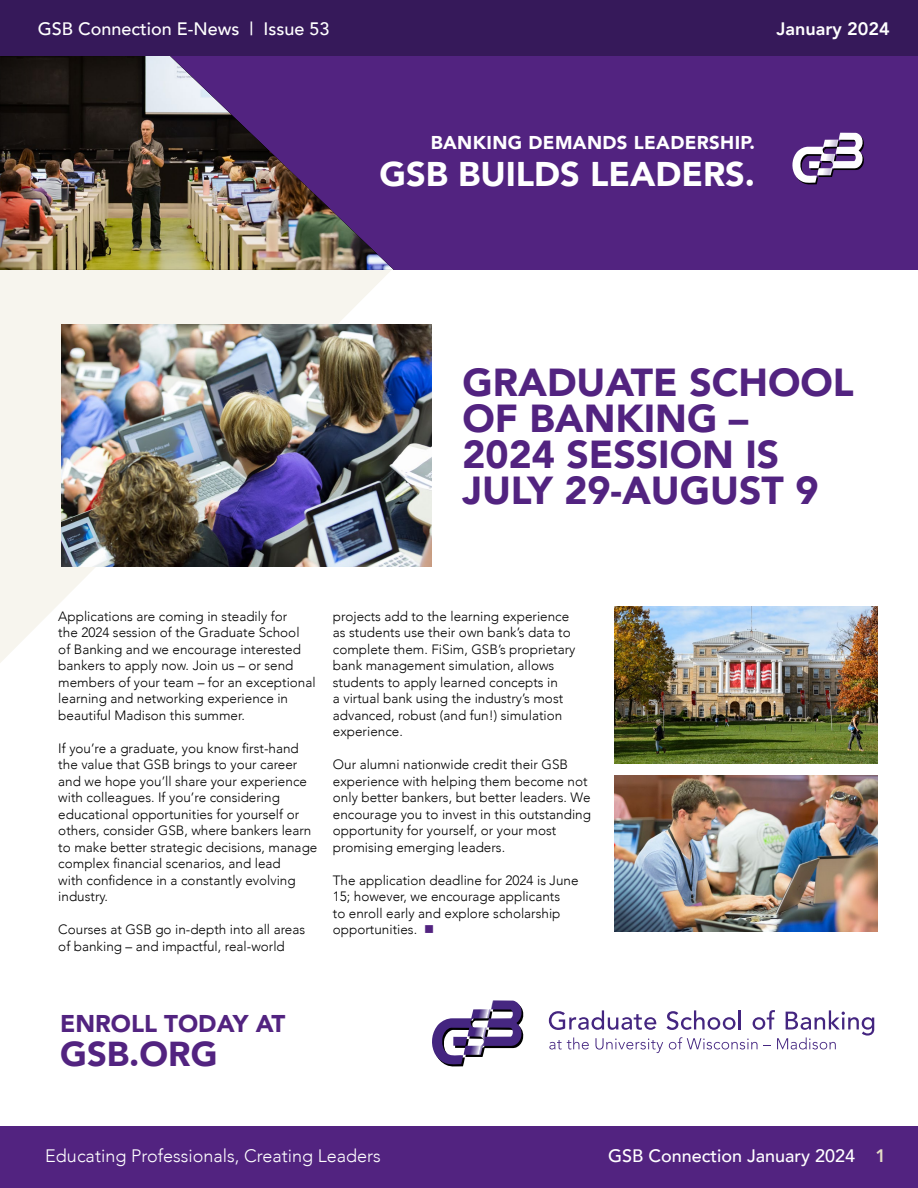
<style>
.page{position:relative;width:918px;height:1188px;background:#fff}
.page>*{position:absolute;margin:0;border:0;box-sizing:border-box;transform-origin:0 0}
.t1{font:900 39px/36px "Avenir";color:#522380}
.t2{font:900 34.5px "Avenir";color:#522380}
.t3{font:900 34.2px "Avenir";color:#fff}
.t4{font:900 24.3px "Avenir";color:#522380}
.t5{font:900 18.6px "Avenir";letter-spacing:.02em;color:#fff}
.t6{font:500 18px "Avenir";color:#fff}
.t7{font:300 18px "Avenir";color:#fff}
.t8{font:800 18px "Avenir";color:#fff}
.t9{font:300 13.5px/16.5px "Avenir";color:#000}
.s1{color:#522380}
.s2{font-weight:800;color:#e4dec5}
</style>
<div class="page">
<svg style="left:0;top:270px;width:391px;height:393px;fill:#f7f5ee"></svg>
<div style="left:394px;top:55px;width:524px;height:215px;background:#522380"></div>
<div style="left:0;top:1126px;width:918px;height:62px;background:#522380"></div>
<img style="left:0;top:55px;width:394px;height:215px">
<svg style="left:791px;top:133px;width:74px;height:52px"></svg>
<div style="left:0;top:0;width:918px;height:55px;background:#36195a"></div>
<img style="left:61px;top:324px;width:371px;height:243px">
<img style="left:615px;top:607px;width:262px;height:156px">
<img style="left:615px;top:775px;width:263px;height:157px">
<svg style="left:432px;top:1000px;width:92px;height:66px"></svg>
<svg style="left:549px;top:1010px;width:325px;height:43px"></svg>
<h3 class="t6" style="left:38px;top:13px;width:293px">GSB Connection E-News | Issue 53</h3>
<h3 class="t8" style="left:777px;top:15px;width:115px">January 2024</h3>
<h3 class="t5" style="left:431px;top:127px;width:326px">BANKING DEMANDS LEADERSHIP.</h3>
<h3 class="t3" style="left:380px;top:144px;width:377px">GSB BUILDS LEADERS.</h3>
<h1 class="t1" style="left:463px;top:363px;width:393px">GRADUATE SCHOOL<br>OF BANKING –<br>2024 SESSION IS<br>JULY 29-AUGUST 9</h1>
<p class="t9" style="left:58px;top:608px;width:259px">Applications are coming in steadily for<br>the 2024 session of the Graduate School<br>of Banking and we encourage interested bankers to apply now. Join us – or send members of your team – for an exceptional learning and networking experience in beautiful Madison this summer.</p>
<p class="t9" style="left:58px;top:740px;width:261px">If you’re a graduate, you know first-hand the value that GSB brings to your career and we hope you’ll share your experience with colleagues. If you’re considering educational opportunities for yourself or others, consider GSB, where bankers learn to make better strategic decisions, manage complex financial scenarios, and lead<br>with confidence in a constantly evolving industry.</p>
<p class="t9" style="left:58px;top:922px;width:248px">Courses at GSB go in-depth into all areas of banking – and impactful, real-world</p>
<p class="t9" style="left:333px;top:608px;width:244px">projects add to the learning experience as students use their own bank’s data to complete them. FiSim, GSB’s proprietary bank management simulation, allows students to apply learned concepts in<br>a virtual bank using the industry’s most advanced, robust (and fun!) simulation experience.</p>
<p class="t9" style="left:333px;top:757px;width:260px">Our alumni nationwide credit their GSB experience with helping them become not only better bankers, but better leaders. We encourage you to invest in this outstanding opportunity for yourself, or your most promising emerging leaders.</p>
<p class="t9" style="left:333px;top:872px;width:247px">The application deadline for 2024 is June 15; however, we encourage applicants<br>to enroll early and explore scholarship opportunities. <span class="s1">■</span></p>
<h3 class="t4" style="left:60px;top:1003px;width:227px">ENROLL TODAY AT</h3>
<h2 class="t2" style="left:60px;top:1025px;width:159px">GSB.ORG</h2>
<h3 class="t7" style="left:45px;top:1146px;width:337px">Educating Professionals, Creating Leaders</h3>
<h3 class="t6" style="left:608px;top:1141px;width:279px">GSB Connection January 2024 <span class="s2">1</span></h3>
</div>
